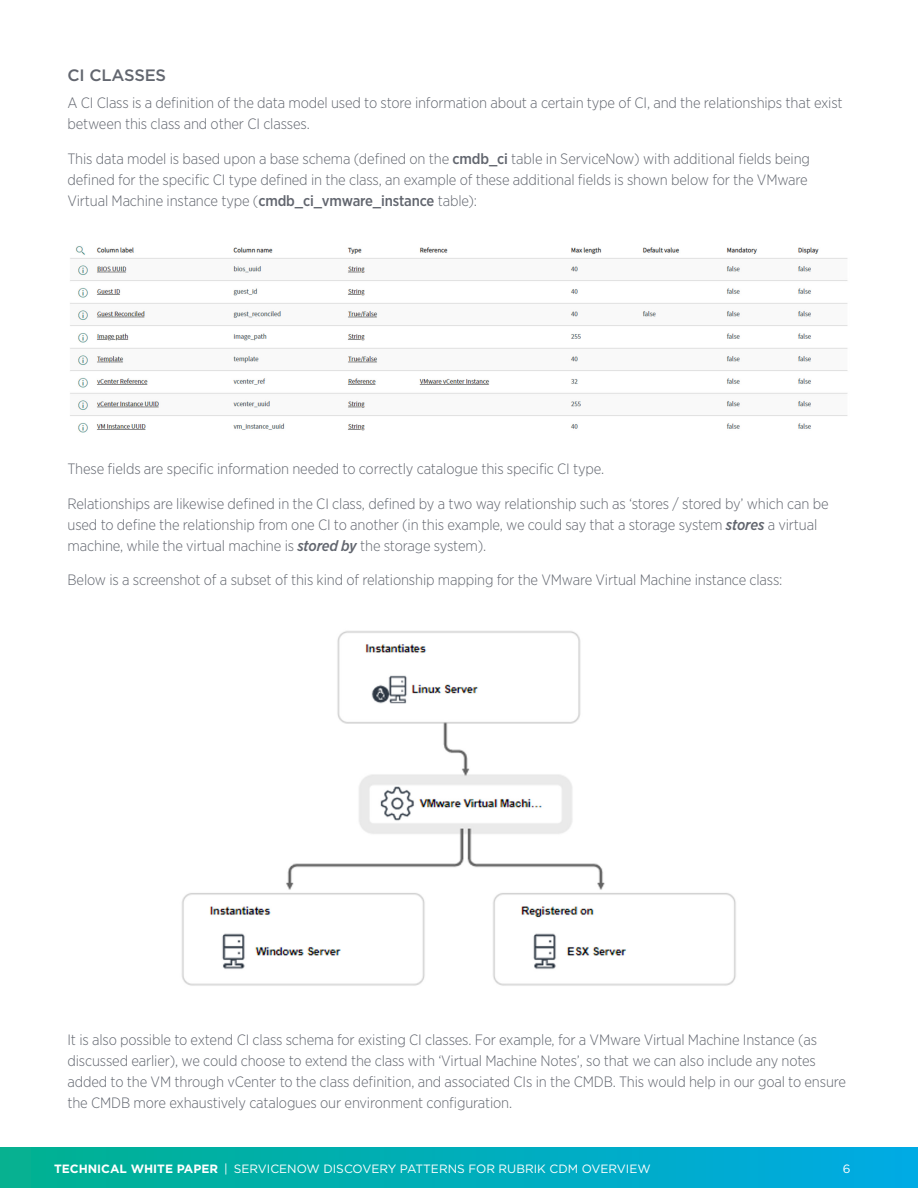
<style>
.page{position:relative;width:918px;height:1188px;background:#fff}
.page>*{position:absolute;margin:0;border:0;box-sizing:border-box;transform-origin:0 0}
.t1{font:500 16.5px "Gotham";letter-spacing:-.01em;color:#62666f}
.Body_copy{font:300 15px/21px "Gotham Narrow";letter-spacing:-.01em;color:#62666f}
.t2{font:12px "Gotham";color:#fff}
.s1{font-weight:500}
.s2{font-weight:500;font-style:italic}
.s3{font-weight:700}
</style>
<div class="page">
<div style="left:0;top:1148px;width:918px;height:40px;background:linear-gradient(to right,#01b190,#00aae4)"></div>
<img style="left:70px;top:246px;width:778px;height:187px">
<img style="left:181px;top:631px;width:555px;height:355px">
<h2 class="t1" style="left:68px;top:64px;width:100px">CI CLASSES</h2>
<p class="Body_copy" style="left:68px;top:92px;width:777px">A CI Class is a definition of the data model used to store information about a certain type of CI, and the relationships that exist between this class and other CI classes.</p>
<p class="Body_copy" style="left:68px;top:148px;width:744px">This data model is based upon a base schema (defined on the <span class="s1">cmdb_ci</span> table in ServiceNow) with additional fields being defined for the specific CI type defined in the class, an example of these additional fields is shown below for the VMware<br>Virtual Machine instance type (<span class="s1">cmdb_ci_vmware_instance</span> table):</p>
<p class="Body_copy" style="left:68px;top:458px;width:538px">These fields are specific information needed to correctly catalogue this specific CI type.</p>
<p class="Body_copy" style="left:68px;top:493px;width:763px">Relationships are likewise defined in the CI class, defined by a two way relationship such as ‘stores / stored by’ which can be used to define the relationship from one CI to another (in this example, we could say that a storage system <span class="s2">stores</span> a virtual machine, while the virtual machine is <span class="s2">stored by</span> the storage system).</p>
<p class="Body_copy" style="left:68px;top:569px;width:717px">Below is a screenshot of a subset of this kind of relationship mapping for the VMware Virtual Machine instance class:</p>
<p class="Body_copy" style="left:68px;top:1029px;width:780px">It is also possible to extend CI class schema for existing CI classes. For example, for a VMware Virtual Machine Instance (as discussed earlier), we could choose to extend the class with ‘Virtual Machine Notes’, so that we can also include any notes added to the VM through vCenter to the class definition, and associated CIs in the CMDB. This would help in our goal to ensure the CMDB more exhaustively catalogues our environment configuration.</p>
<p class="t2" style="left:54px;top:1161px;width:598px"><span class="s3">TECHNICAL WHITE PAPER</span> | SERVICENOW DISCOVERY PATTERNS FOR RUBRIK CDM OVERVIEW</p>
<p class="t2" style="left:843px;top:1161px;width:9px">6</p>
</div>
